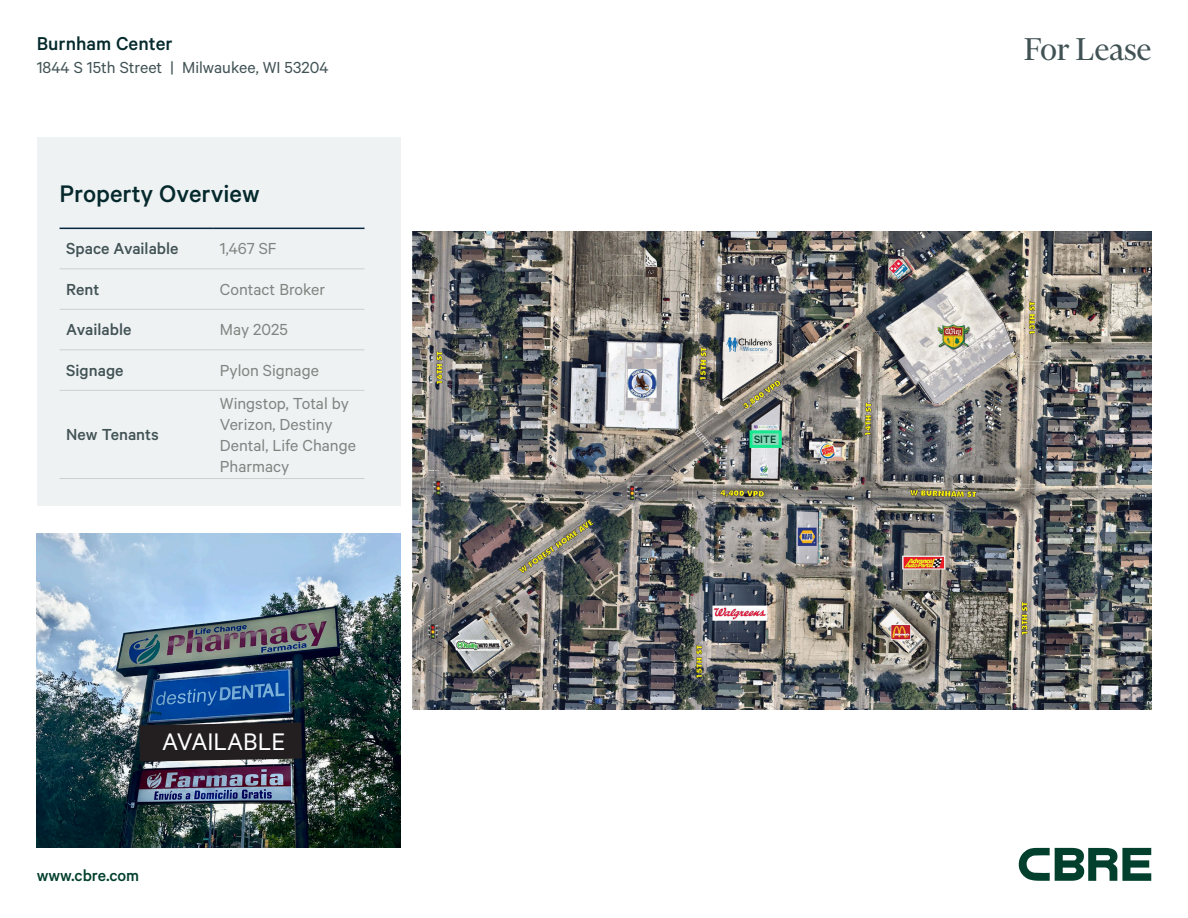
<style>
.page{position:relative;width:1188px;height:918px;background:#fff}
.page>*{position:absolute;margin:0;border:0;box-sizing:border-box;transform-origin:0 0}
.t1{font:36px "Financier Display";color:#415255}
.Subheading_Small{font:500 27px "Calibre";color:#05292c}
.t2{font:27px "Calibre";color:#fff}
.t3{font:500 21px "Calibre";color:#05292c}
.Table_Content{font:18px/21px "Calibre";color:#808581}
.Table_Content_Bold{font:500 18px "Calibre";color:#415255}
.t4{font:18px "Calibre";color:#415255}
.Bullet_Heading{font:500 18px "Calibre";color:#023f2c}
.t5{font:500 12px "Calibre";color:#023f2c}
</style>
<div class="page">
<svg style="left:1019px;top:848px;width:132px;height:33px"></svg>
<div style="left:37px;top:137px;width:363px;height:368px;background:#eff2f3"></div>
<hr style="left:60px;top:478px;width:153px;height:1px;background:#cad1d3">
<hr style="left:213px;top:478px;width:152px;height:1px;background:#cad1d3">
<hr style="left:60px;top:228px;width:153px;height:1px;background:#042741">
<hr style="left:213px;top:228px;width:152px;height:1px;background:#042741">
<hr style="left:60px;top:268px;width:153px;height:1px;background:#cad0d2">
<hr style="left:213px;top:268px;width:152px;height:1px;background:#cad0d2">
<hr style="left:60px;top:309px;width:153px;height:1px;background:#cad0d2">
<hr style="left:213px;top:309px;width:152px;height:1px;background:#cad0d2">
<hr style="left:60px;top:349px;width:153px;height:1px;background:#cad0d2">
<hr style="left:213px;top:349px;width:152px;height:1px;background:#cad0d2">
<hr style="left:60px;top:390px;width:153px;height:1px;background:#cad0d2">
<hr style="left:213px;top:390px;width:152px;height:1px;background:#cad0d2">
<img style="left:37px;top:534px;width:363px;height:314px">
<img style="left:412px;top:232px;width:739px;height:478px">
<svg style="left:139px;top:722px;width:163px;height:39px;background:#272526"></svg>
<div style="left:752px;top:432px;width:28px;height:15px;background:#87d9b9"></div>
<div style="left:750px;top:430px;width:32px;height:18px;border:3px solid #17e88f"></div>
<p class="t3" style="left:37px;top:32px;width:137px">Burnham Center</p>
<p class="t4" style="left:37px;top:57px;width:293px">1844 S 15th Street | Milwaukee, WI 53204</p>
<p class="Subheading_Small" style="left:60px;top:178px;width:202px">Property Overview</p>
<p class="Table_Content_Bold" style="left:66px;top:238px;width:114px">Space Available</p>
<p class="Table_Content" style="left:220px;top:238px;width:58px">1,467 SF</p>
<p class="Table_Content_Bold" style="left:66px;top:279px;width:35px">Rent</p>
<p class="Table_Content" style="left:220px;top:278px;width:107px">Contact Broker</p>
<p class="Table_Content_Bold" style="left:66px;top:319px;width:67px">Available</p>
<p class="Table_Content" style="left:220px;top:319px;width:69px">May 2025</p>
<p class="Table_Content_Bold" style="left:66px;top:360px;width:59px">Signage</p>
<p class="Table_Content" style="left:220px;top:359px;width:101px">Pylon Signage</p>
<p class="Table_Content_Bold" style="left:66px;top:424px;width:94px">New Tenants</p>
<p class="Table_Content" style="left:220px;top:392px;width:138px">Wingstop, Total by<br>Verizon, Destiny<br>Dental, Life Change<br>Pharmacy</p>
<p class="t2" style="left:162px;top:726px;width:125px">AVAILABLE</p>
<p class="Bullet_Heading" style="left:37px;top:865px;width:104px">www.cbre.com</p>
<p class="t5" style="left:754px;top:432px;width:24px">SITE</p>
<p class="t1" style="left:1024px;top:30px;width:129px">For Lease</p>
</div>
